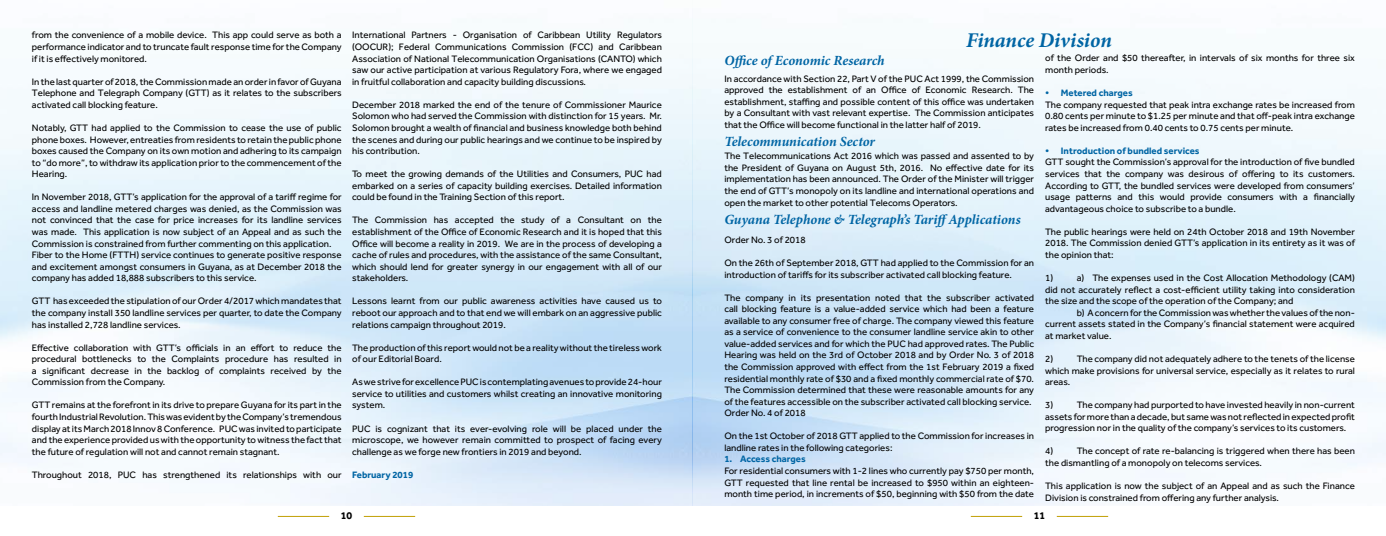
<style>
.page{position:relative;width:1386px;height:536px;background:#fff}
.page>*{position:absolute;margin:0;border:0;box-sizing:border-box;transform-origin:0 0}
.t1{font:italic 700 21px "Minion Pro";letter-spacing:-.005em;color:#0065a4}
.t2{font:italic 700 14px "Minion Pro";letter-spacing:-.005em;color:#0065a4}
.t3{font:700 10.5px "Effra";color:#000}
.t4{font:9.62px/11.5px "Effra";color:#000;text-align:justify}
.t5{font:700 9.62px "Effra";color:#0065a4}
</style>
<div class="page">
<hr style="left:971px;top:516px;width:51px;height:1px;background:#c2a005">
<hr style="left:1057px;top:516px;width:51px;height:1px;background:#c2a005">
<hr style="left:278px;top:516px;width:51px;height:1px;background:#c2a005">
<hr style="left:364px;top:516px;width:51px;height:1px;background:#c2a005">
<p class="t4" style="left:32px;top:29px;width:311px">from the convenience of a mobile device. This app could serve as both a performance indicator and to truncate fault response time for the Company if it is effectively monitored.</p>
<p class="t4" style="left:32px;top:76px;width:311px">In the last quarter of 2018, the Commission made an order in favor of Guyana Telephone and Telegraph Company (GTT) as it relates to the subscribers activated call blocking feature.</p>
<p class="t4" style="left:32px;top:122px;width:311px">Notably, GTT had applied to the Commission to cease the use of public phone boxes. However, entreaties from residents to retain the public phone boxes caused the Company on its own motion and adhering to its campaign to “do more”, to withdraw its application prior to the commencement of the Hearing.</p>
<p class="t4" style="left:32px;top:191px;width:311px;text-align:left">In November 2018, GTT’s application for the approval of a tariff regime for access and landline metered charges was denied, as the Commission was not convinced that the case for price increases for its landline services was made. This application is now subject of an Appeal and as such the Commission is constrained from further commenting on this application.<br>Fiber to the Home (FTTH) service continues to generate positive response and excitement amongst consumers in Guyana, as at December 2018 the company has added 18,888 subscribers to this service.</p>
<p class="t4" style="left:32px;top:295px;width:311px">GTT has exceeded the stipulation of our Order 4/2017 which mandates that the company install 350 landline services per quarter, to date the Company has installed 2,728 landline services.</p>
<p class="t4" style="left:32px;top:341px;width:311px">Effective collaboration with GTT’s officials in an effort to reduce the procedural bottlenecks to the Complaints procedure has resulted in a significant decrease in the backlog of complaints received by the Commission from the Company.</p>
<p class="t4" style="left:32px;top:399px;width:311px">GTT remains at the forefront in its drive to prepare Guyana for its part in the fourth Industrial Revolution. This was evident by the Company’s tremendous display at its March 2018 Innov 8 Conference. PUC was invited to participate and the experience provided us with the opportunity to witness the fact that the future of regulation will not and cannot remain stagnant.</p>
<p class="t4" style="left:32px;top:468px;width:311px">Throughout 2018, PUC has strengthened its relationships with our</p>
<p class="t4" style="left:352px;top:29px;width:311px">International Partners - Organisation of Caribbean Utility Regulators (OOCUR); Federal Communications Commission (FCC) and Caribbean Association of National Telecommunication Organisations (CANTO) which saw our active participation at various Regulatory Fora, where we engaged in fruitful collaboration and capacity building discussions.</p>
<p class="t4" style="left:352px;top:99px;width:311px">December 2018 marked the end of the tenure of Commissioner Maurice Solomon who had served the Commission with distinction for 15 years. Mr.<br>Solomon brought a wealth of financial and business knowledge both behind the scenes and during our public hearings and we continue to be inspired by his contribution.</p>
<p class="t4" style="left:352px;top:168px;width:311px">To meet the growing demands of the Utilities and Consumers, PUC had embarked on a series of capacity building exercises. Detailed information could be found in the Training Section of this report.</p>
<p class="t4" style="left:352px;top:214px;width:311px">The Commission has accepted the study of a Consultant on the establishment of the Office of Economic Research and it is hoped that this Office will become a reality in 2019. We are in the process of developing a cache of rules and procedures, with the assistance of the same Consultant, which should lend for greater synergy in our engagement with all of our stakeholders.</p>
<p class="t4" style="left:352px;top:295px;width:311px">Lessons learnt from our public awareness activities have caused us to reboot our approach and to that end we will embark on an aggressive public relations campaign throughout 2019.</p>
<p class="t4" style="left:352px;top:341px;width:311px">The production of this report would not be a reality without the tireless work of our Editorial Board.</p>
<p class="t4" style="left:352px;top:376px;width:311px">As we strive for excellence PUC is contemplating avenues to provide 24-hour service to utilities and customers whilst creating an innovative monitoring system.</p>
<p class="t4" style="left:352px;top:422px;width:311px">PUC is cognizant that its ever-evolving role will be placed under the microscope, we however remain committed to prospect of facing every challenge as we forge new frontiers in 2019 and beyond.</p>
<p class="t5" style="left:352px;top:468px;width:63px">February 2019</p>
<h1 class="t1" style="left:966px;top:26px;width:147px">Finance Division</h1>
<h2 class="t2" style="left:724px;top:51px;width:162px">Office of Economic Research</h2>
<p class="t4" style="left:724px;top:72px;width:311px">In accordance with Section 22, Part V of the PUC Act 1999, the Commission approved the establishment of an Office of Economic Research. The establishment, staffing and possible content of this office was undertaken by a Consultant with vast relevant expertise. The Commission anticipates that the Office will become functional in the latter half of 2019.</p>
<p class="t4" style="left:724px;top:150px;width:311px">The Telecommunications Act 2016 which was passed and assented to by the President of Guyana on August 5th, 2016. No effective date for its implementation has been announced. The Order of the Minister will trigger the end of GTT’s monopoly on its landline and international operations and open the market to other potential Telecoms Operators.</p>
<p class="t4" style="left:724px;top:233px;width:83px">Order No. 3 of 2018</p>
<p class="t4" style="left:724px;top:257px;width:311px">On the 26th of September 2018, GTT had applied to the Commission for an introduction of tariffs for its subscriber activated call blocking feature.</p>
<p class="t4" style="left:724px;top:291px;width:311px;text-align:left">The company in its presentation noted that the subscriber activated call blocking feature is a value-added service which had been a feature available to any consumer free of charge. The company viewed this feature as a service of convenience to the consumer landline service akin to other value-added services and for which the PUC had approved rates. The Public Hearing was held on the 3rd of October 2018 and by Order No. 3 of 2018 the Commission approved with effect from the 1st February 2019 a fixed residential monthly rate of $30 and a fixed monthly commercial rate of $70.<br>The Commission determined that these were reasonable amounts for any of the features accessible on the subscriber activated call blocking service.<br>Order No. 4 of 2018</p>
<p class="t4" style="left:724px;top:430px;width:311px">On the 1st October of 2018 GTT applied to the Commission for increases in landline rates in the following categories:</p>
<p class="t5" style="left:724px;top:453px;width:83px">1. Access charges</p>
<p class="t4" style="left:724px;top:464px;width:311px">For residential consumers with 1-2 lines who currently pay $750 per month, GTT requested that line rental be increased to $950 within an eighteen&shy;month time period, in increments of $50, beginning with $50 from the date</p>
<h2 class="t2" style="left:724px;top:131px;width:152px">Telecommunication Sector</h2>
<h2 class="t2" style="left:724px;top:209px;width:298px">Guyana Telephone &amp; Telegraph’s Tariff Applications</h2>
<p class="t4" style="left:1045px;top:52px;width:311px">of the Order and $50 thereafter, in intervals of six months for three six month periods.</p>
<p class="t5" style="left:1045px;top:87px;width:89px">• Metered charges</p>
<p class="t4" style="left:1045px;top:98px;width:311px">The company requested that peak intra exchange rates be increased from 0.80 cents per minute to $1.25 per minute and that off-peak intra exchange rates be increased from 0.40 cents to 0.75 cents per minute.</p>
<p class="t5" style="left:1045px;top:145px;width:156px">• Introduction of bundled services</p>
<p class="t4" style="left:1045px;top:156px;width:311px">GTT sought the Commission’s approval for the introduction of five bundled services that the company was desirous of offering to its customers.<br>According to GTT, the bundled services were developed from consumers’ usage patterns and this would provide consumers with a financially advantageous choice to subscribe to a bundle.</p>
<p class="t4" style="left:1045px;top:225px;width:311px">The public hearings were held on 24th October 2018 and 19th November 2018. The Commission denied GTT’s application in its entirety as it was of the opinion that:</p>
<p class="t4" style="left:1045px;top:272px;width:10px">1)</p>
<p class="t4" style="left:1045px;top:272px;width:311px;text-indent:32px">a) The expenses used in the Cost Allocation Methodology (CAM) did not accurately reflect a cost-efficient utility taking into consideration the size and the scope of the operation of the Company; and</p>
<p class="t4" style="left:1045px;top:306px;width:311px;text-indent:32px">b) A concern for the Commission was whether the values of the non&shy;current assets stated in the Company’s financial statement were acquired at market value.</p>
<p class="t4" style="left:1045px;top:353px;width:10px">2)</p>
<p class="t4" style="left:1045px;top:353px;width:311px;text-indent:32px">The company did not adequately adhere to the tenets of the license which make provisions for universal service, especially as it relates to rural areas.</p>
<p class="t4" style="left:1045px;top:399px;width:10px">3)</p>
<p class="t4" style="left:1045px;top:399px;width:311px;text-indent:32px">The company had purported to have invested heavily in non-current assets for more than a decade, but same was not reflected in expected profit progression nor in the quality of the company’s services to its customers.</p>
<p class="t4" style="left:1045px;top:445px;width:10px">4)</p>
<p class="t4" style="left:1045px;top:445px;width:311px;text-indent:32px">The concept of rate re-balancing is triggered when there has been the dismantling of a monopoly on telecoms services.</p>
<p class="t4" style="left:1045px;top:480px;width:311px">This application is now the subject of an Appeal and as such the Finance<br>Division is constrained from offering any further analysis.</p>
<p class="t3" style="left:341px;top:509px;width:13px">10</p>
<p class="t3" style="left:1034px;top:509px;width:13px">11</p>
</div>
